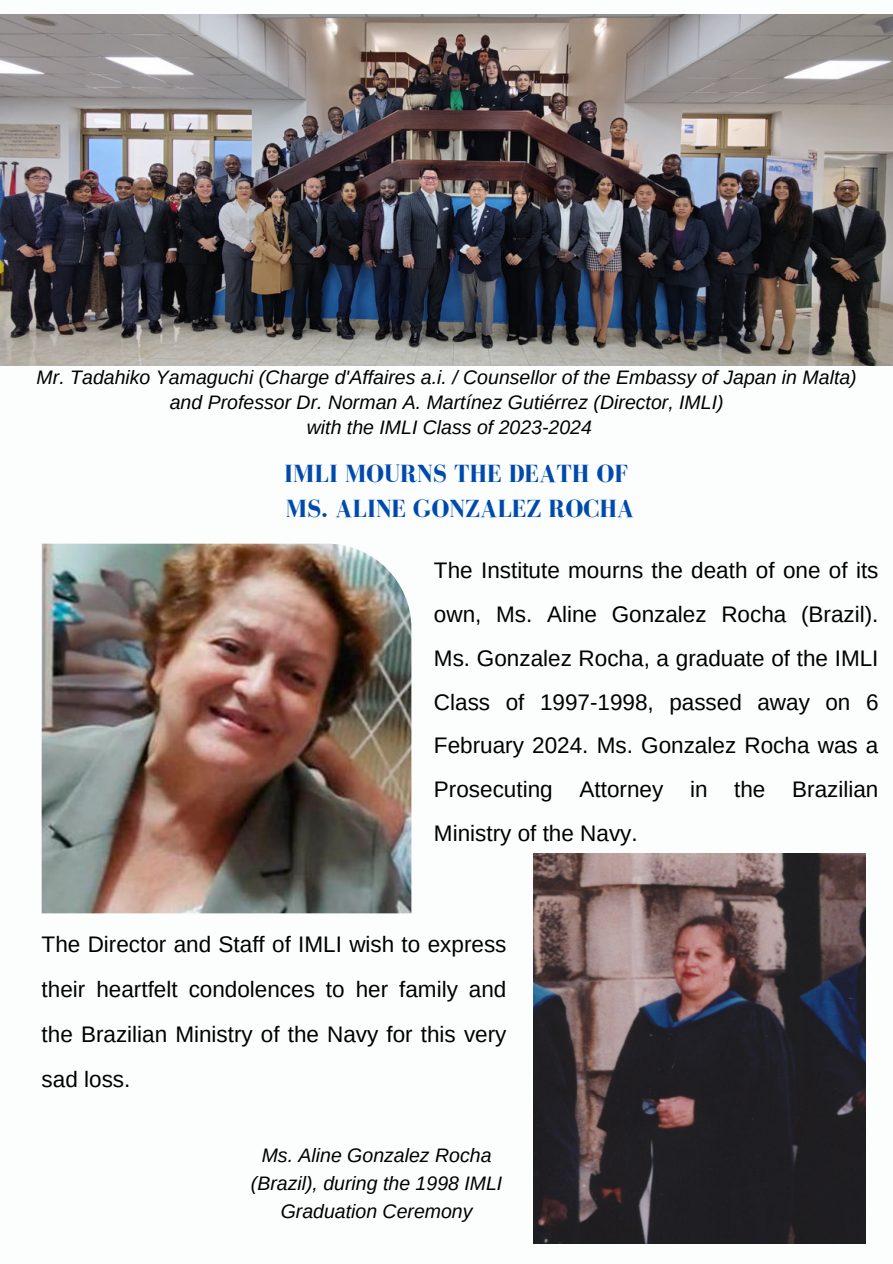
<style>
.page{position:relative;width:893px;height:1264px;background:#fff}
.page>*{position:absolute;margin:0;border:0;box-sizing:border-box;transform-origin:0 0}
.t1{font:700 25.5px/34.8px "Bodoni FLF";color:#004aad}
.t2{font:22.5px/43.8px "Arimo";color:#000;text-align:justify}
.t3{font:italic 19.5px/24.8px "Arimo";color:#000;text-align:center}
</style>
<div class="page">
<div style="left:0;top:0;width:892px;height:1263px;background:#fbfefd"></div>
<img style="left:42px;top:543px;width:369px;height:370px">
<img style="left:533px;top:853px;width:332px;height:390px">
<img style="left:0;top:14px;width:892px;height:351px">
<p class="t3" style="left:37px;top:365px;width:821px">Mr. Tadahiko Yamaguchi (Charge d'Affaires a.i. / Counsellor of the Embassy of Japan in Malta) and Professor Dr. Norman A. Martínez Gutiérrez (Director, IMLI)<br>with the IMLI Class of 2023-2024</p>
<p class="t1" style="left:284px;top:457px;width:351px">IMLI MOURNS THE DEATH OF<br>MS. ALINE GONZALEZ ROCHA</p>
<p class="t2" style="left:434px;top:548px;width:446px">The Institute mourns the death of one of its own, Ms. Aline Gonzalez Rocha (Brazil).<br>Ms. Gonzalez Rocha, a graduate of the IMLI Class of 1997-1998, passed away on 6<br>February 2024. Ms. Gonzalez Rocha was a Prosecuting Attorney in the Brazilian Ministry of the Navy.</p>
<p class="t2" style="left:42px;top:921px;width:466px;line-height:45px">The Director and Staff of IMLI wish to express their heartfelt condolences to her family and the Brazilian Ministry of the Navy for this very sad loss.</p>
<p class="t3" style="left:251px;top:1140px;width:253px;line-height:28.2px">Ms. Aline Gonzalez Rocha (Brazil), during the 1998 IMLI<br>Graduation Ceremony</p>
</div>
